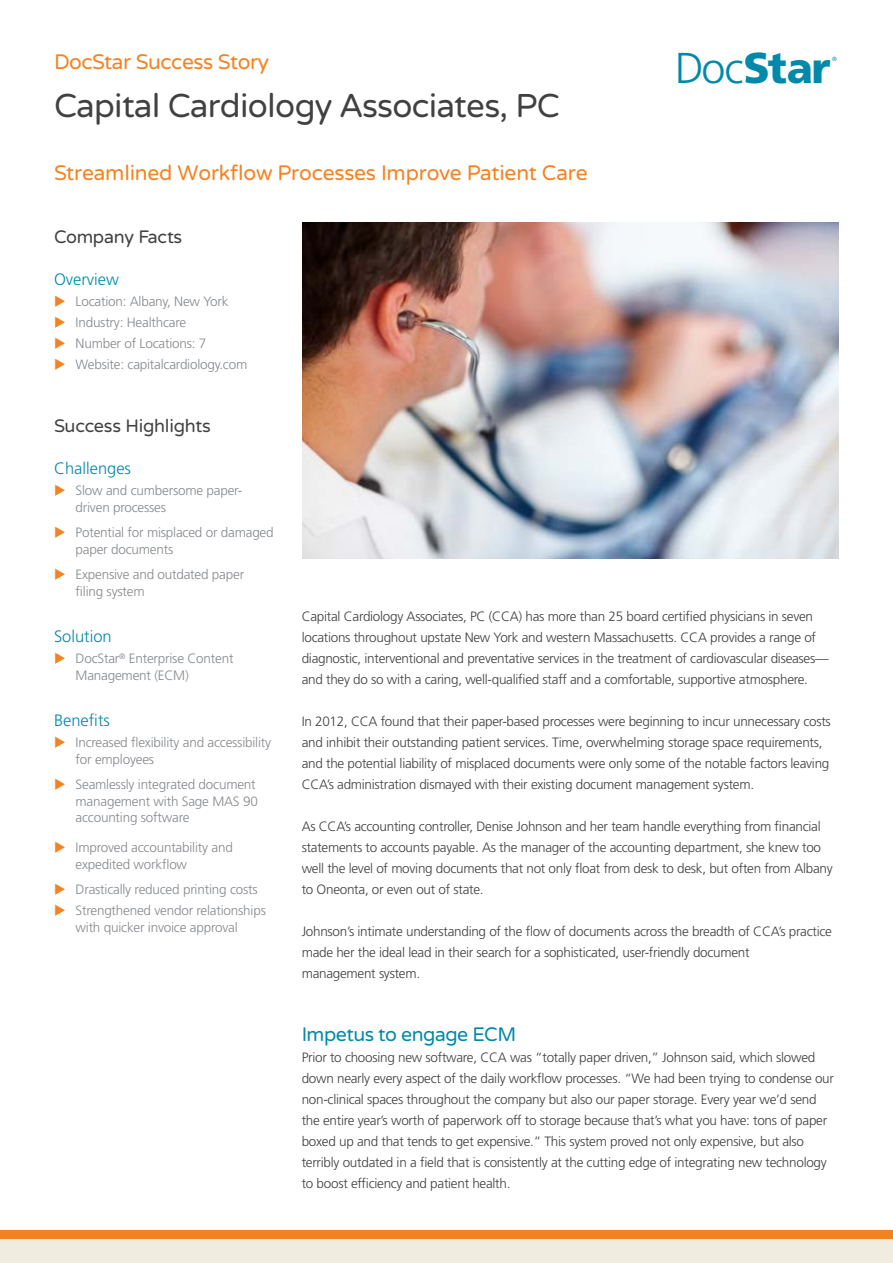
<style>
.page{position:relative;width:893px;height:1263px;background:#fff}
.page>*{position:absolute;margin:0;border:0;box-sizing:border-box;transform-origin:0 0}
.t1{font:900 43.2px "Frutiger LT Std";color:#0089a9}
.Company_Name{font:33px "Varela Round";letter-spacing:-.02em;color:#414042}
.Intro_Statement{font:21px "Varela Round";letter-spacing:-.01em;color:#f58220}
.Body_Heading{font:19.5px "Varela Round";letter-spacing:-.025em;color:#008aa9}
.Functionality_Headin{font:18px "Varela Round";letter-spacing:-.015em;color:#414042}
.Functionality_Subhea{font:300 16.5px "Frutiger LT Std";color:#008aa9}
.Body_Copy{font:300 13.5px/21px "Frutiger LT Std";letter-spacing:-.02em;color:#414042}
.t2{font:300 13.5px/16.5px "Frutiger LT Std";letter-spacing:-.015em;color:#86898d}
.t3{font:300 6px "Frutiger LT Std";color:#0089a9}
.s1{font-weight:300}
</style>
<div class="page">
<div style="left:0;top:1230px;width:893px;height:10px;background:#f58220"></div>
<div style="left:0;top:1239px;width:893px;height:24px;background:#f0ede0"></div>
<img style="left:302px;top:222px;width:537px;height:336px">
<h1 class="t1" style="left:675px;top:42px;width:157px"><span class="s1">Doc</span>Star</h1>
<h3 class="Intro_Statement" style="left:54px;top:50px;width:216px">DocStar Success Story</h3>
<p class="t3" style="left:832px;top:56px;width:6px">®</p>
<p class="Company_Name" style="left:54px;top:87px;width:507px">Capital Cardiology Associates, PC</p>
<p class="Intro_Statement" style="left:54px;top:161px;width:535px">Streamlined Workflow Processes Improve Patient Care</p>
<p class="Functionality_Headin" style="left:54px;top:226px;width:130px">Company Facts</p>
<p class="Functionality_Subhea" style="left:54px;top:270px;width:67px">Overview</p>
<p class="t2" style="left:76px;top:293px;width:154px">Location: Albany, New York</p>
<p class="t2" style="left:76px;top:314px;width:112px">Industry: Healthcare</p>
<p class="t2" style="left:76px;top:335px;width:132px">Number of Locations: 7</p>
<p class="t2" style="left:76px;top:356px;width:173px">Website: capitalcardiology.com</p>
<p class="Functionality_Headin" style="left:54px;top:415px;width:158px">Success Highlights</p>
<p class="Functionality_Subhea" style="left:54px;top:459px;width:79px">Challenges</p>
<p class="t2" style="left:76px;top:482px;width:168px">Slow and cumbersome paper&shy;driven processes</p>
<p class="t2" style="left:76px;top:524px;width:200px">Potential for misplaced or damaged paper documents</p>
<p class="t2" style="left:76px;top:566px;width:170px">Expensive and outdated paper filing system</p>
<p class="Functionality_Subhea" style="left:54px;top:627px;width:59px">Solution</p>
<p class="t2" style="left:76px;top:650px;width:159px">DocStar<sup>®</sup> Enterprise Content<br>Management (ECM)</p>
<p class="Functionality_Subhea" style="left:54px;top:711px;width:57px">Benefits</p>
<p class="t2" style="left:76px;top:734px;width:197px">Increased flexibility and accessibility for employees</p>
<p class="t2" style="left:76px;top:776px;width:184px">Seamlessly integrated document management with Sage MAS 90 accounting software</p>
<p class="t2" style="left:76px;top:839px;width:159px">Improved accountability and expedited workflow</p>
<p class="t2" style="left:76px;top:881px;width:184px">Drastically reduced printing costs</p>
<p class="t2" style="left:76px;top:902px;width:192px">Strengthened vendor relationships with quicker invoice approval</p>
<p class="Body_Copy" style="left:302px;top:606px;width:528px">Capital Cardiology Associates, PC (CCA) has more than 25 board certified physicians in seven locations throughout upstate New York and western Massachusetts. CCA provides a range of diagnostic, interventional and preventative services in the treatment of cardiovascular diseases— and they do so with a caring, well-qualified staff and a comfortable, supportive atmosphere.</p>
<p class="Body_Copy" style="left:302px;top:711px;width:531px">In 2012, CCA found that their paper-based processes were beginning to incur unnecessary costs and inhibit their outstanding patient services. Time, overwhelming storage space requirements, and the potential liability of misplaced documents were only some of the notable factors leaving CCA’s administration dismayed with their existing document management system.</p>
<p class="Body_Copy" style="left:302px;top:816px;width:532px">As CCA’s accounting controller, Denise Johnson and her team handle everything from financial statements to accounts payable. As the manager of the accounting department, she knew too well the level of moving documents that not only float from desk to desk, but often from Albany to Oneonta, or even out of state.</p>
<p class="Body_Copy" style="left:302px;top:921px;width:532px">Johnson’s intimate understanding of the flow of documents across the breadth of CCA’s practice made her the ideal lead in their search for a sophisticated, user-friendly document<br>management system.</p>
<p class="Body_Heading" style="left:302px;top:1023px;width:216px">Impetus to engage ECM</p>
<p class="Body_Copy" style="left:302px;top:1047px;width:534px">Prior to choosing new software, CCA was “totally paper driven,” Johnson said, which slowed down nearly every aspect of the daily workflow processes. “We had been trying to condense our non-clinical spaces throughout the company but also our paper storage. Every year we’d send the entire year’s worth of paperwork off to storage because that’s what you have: tons of paper boxed up and that tends to get expensive.” This system proved not only expensive, but also terribly outdated in a field that is consistently at the cutting edge of integrating new technology to boost efficiency and patient health.</p>
</div>
